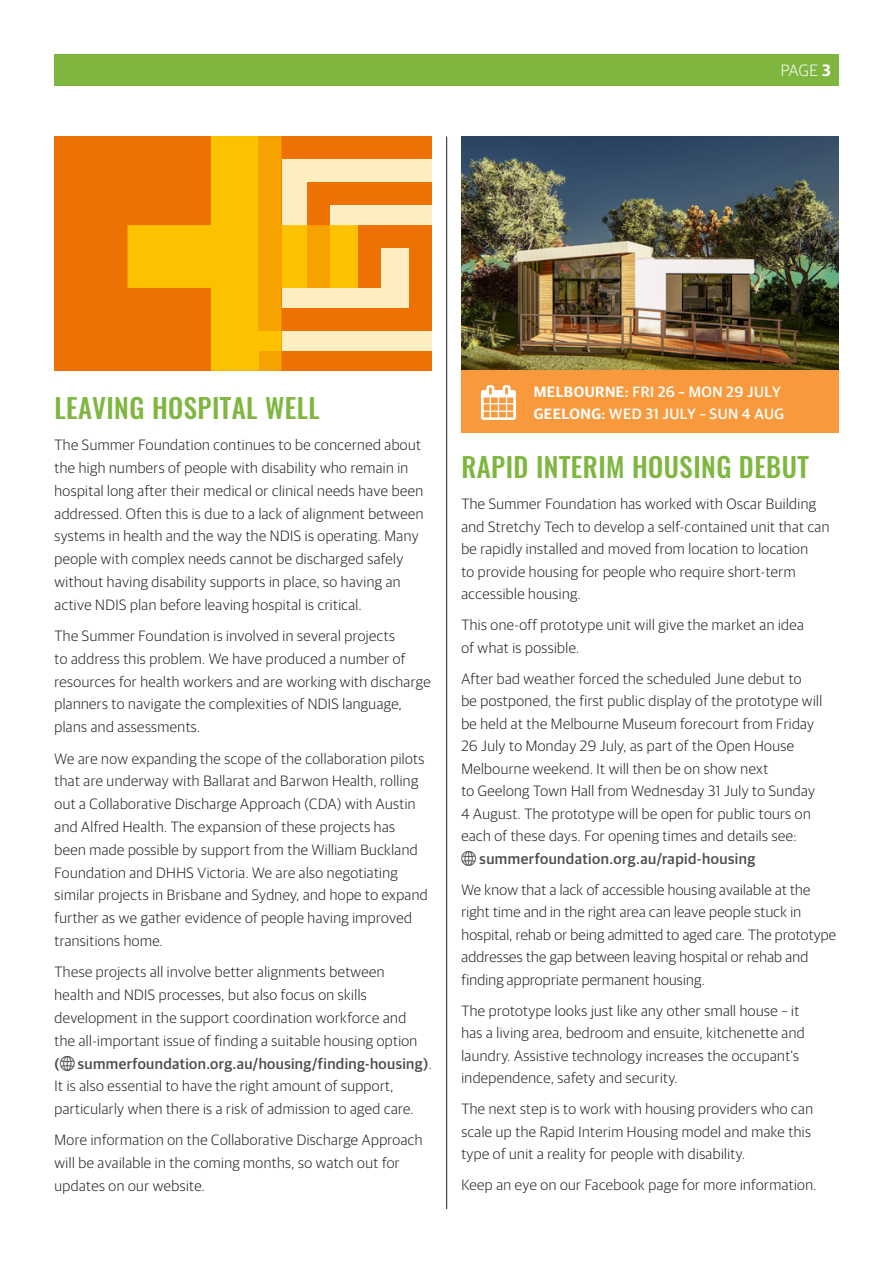
<style>
.page{position:relative;width:893px;height:1263px;background:#fff}
.page>*{position:absolute;margin:0;border:0;box-sizing:border-box;transform-origin:0 0}
.heading{font:500 27px "Oswald";letter-spacing:.015em;color:#7fb640}
.t1{font:300 16.5px "Guardian Sans";color:#fff}
.body_new{font:300 15px/22.8px "Guardian Sans";letter-spacing:.03em;color:#231f20}
.body{font:500 15px "Guardian Sans";letter-spacing:.03em;color:#fff}
.body_new-2{font:500 15px "Guardian Sans";letter-spacing:.03em;color:#4b4c4d}
.s1{font-weight:600}
.s2{font-weight:500;color:#4b4c4d}
</style>
<div class="page">
<hr style="left:446px;top:136px;width:1px;height:1073px;background:#231f20">
<img style="left:461px;top:136px;width:378px;height:234px">
<div style="left:238px;top:136px;width:194px;height:234px;background:#ffeec2"></div>
<div style="left:259px;top:136px;width:173px;height:23px;background:#ed7203"></div>
<div style="left:307px;top:182px;width:125px;height:23px;background:#ed7203"></div>
<div style="left:54px;top:136px;width:227px;height:234px;background:#ed7203"></div>
<div style="left:259px;top:308px;width:173px;height:23px;background:#ed7203"></div>
<div style="left:358px;top:225px;width:74px;height:23px;background:#ed7203"></div>
<div style="left:259px;top:351px;width:173px;height:19px;background:#ed7203"></div>
<div style="left:358px;top:225px;width:23px;height:63px;background:#ed7203"></div>
<div style="left:409px;top:225px;width:23px;height:106px;background:#ed7203"></div>
<svg style="left:128px;top:136px;width:230px;height:234px"></svg>
<div style="left:461px;top:371px;width:378px;height:62px;background:#f8993d"></div>
<svg style="left:481px;top:385px;width:35px;height:35px"></svg>
<div style="left:54px;top:54px;width:785px;height:31px;background:#7fb640"></div>
<p class="t1" style="left:781px;top:59px;width:52px">PAGE <span class="s1">3</span></p>
<p class="heading" style="left:55px;top:389px;width:267px">LEAVING HOSPITAL WELL</p>
<p class="body_new" style="left:55px;top:433px;width:371px">The Summer Foundation continues to be concerned about the high numbers of people with disability who remain in hospital long after their medical or clinical needs have been addressed. Often this is due to a lack of alignment between systems in health and the way the NDIS is operating. Many people with complex needs cannot be discharged safely without having disability supports in place, so having an active NDIS plan before leaving hospital is critical.</p>
<p class="body_new" style="left:55px;top:623px;width:377px">The Summer Foundation is involved in several projects<br>to address this problem. We have produced a number of resources for health workers and are working with discharge planners to navigate the complexities of NDIS language, plans and assessments.</p>
<p class="body_new" style="left:55px;top:746px;width:375px">We are now expanding the scope of the collaboration pilots that are underway with Ballarat and Barwon Health, rolling out a Collaborative Discharge Approach (CDA) with Austin and Alfred Health. The expansion of these projects has been made possible by support from the William Buckland Foundation and DHHS Victoria. We are also negotiating similar projects in Brisbane and Sydney, and hope to expand further as we gather evidence of people having improved transitions home.</p>
<p class="body_new" style="left:55px;top:960px;width:379px">These projects all involve better alignments between<br>health and NDIS processes, but also focus on skills development in the support coordination workforce and<br>the all-important issue of finding a suitable housing option<br><span class="s2">( summerfoundation.org.au/housing/finding-housing)</span>.<br>It is also essential to have the right amount of support, particularly when there is a risk of admission to aged care.</p>
<p class="body_new" style="left:55px;top:1128px;width:369px">More information on the Collaborative Discharge Approach will be available in the coming months, so watch out for updates on our website.</p>
<p class="body" style="left:534px;top:381px;width:248px"><span class="s1">MELBOURNE:</span> FRI 26 – MON 29 JULY</p>
<p class="body" style="left:534px;top:403px;width:252px"><span class="s1">GEELONG:</span> WED 31 JULY – SUN 4 AUG</p>
<p class="heading" style="left:461px;top:448px;width:349px">RAPID INTERIM HOUSING DEBUT</p>
<p class="body_new" style="left:461px;top:492px;width:370px">The Summer Foundation has worked with Oscar Building and Stretchy Tech to develop a self-contained unit that can be rapidly installed and moved from location to location<br>to provide housing for people who require short-term accessible housing.</p>
<p class="body_new" style="left:461px;top:613px;width:344px">This one-off prototype unit will give the market an idea of what is possible.</p>
<p class="body_new" style="left:461px;top:666px;width:342px">After bad weather forced the scheduled June debut to</p>
<p class="body_new" style="left:461px;top:689px;width:362px">be postponed, the first public display of the prototype will</p>
<p class="body_new" style="left:461px;top:711px;width:354px">be held at the Melbourne Museum forecourt from Friday</p>
<p class="body_new" style="left:461px;top:734px;width:334px">26 July to Monday 29 July, as part of the Open House</p>
<p class="body_new" style="left:461px;top:756px;width:308px">Melbourne weekend. It will then be on show next</p>
<p class="body_new" style="left:461px;top:779px;width:355px">to Geelong Town Hall from Wednesday 31 July to Sunday</p>
<p class="body_new" style="left:461px;top:801px;width:351px">4 August. The prototype will be open for public tours on</p>
<p class="body_new" style="left:461px;top:824px;width:336px">each of these days. For opening times and details see:</p>
<p class="body_new-2" style="left:480px;top:847px;width:277px">summerfoundation.org.au/rapid-housing</p>
<p class="body_new" style="left:461px;top:877px;width:376px">We know that a lack of accessible housing available at the right time and in the right area can leave people stuck in hospital, rehab or being admitted to aged care. The prototype addresses the gap between leaving hospital or rehab and finding appropriate permanent housing.</p>
<p class="body_new" style="left:461px;top:998px;width:345px">The prototype looks just like any other small house – it has a living area, bedroom and ensuite, kitchenette and laundry. Assistive technology increases the occupant’s independence, safety and security.</p>
<p class="body_new" style="left:461px;top:1097px;width:353px">The next step is to work with housing providers who can scale up the Rapid Interim Housing model and make this type of unit a reality for people with disability.</p>
<p class="body_new" style="left:461px;top:1173px;width:356px">Keep an eye on our Facebook page for more information.</p>
</div>
